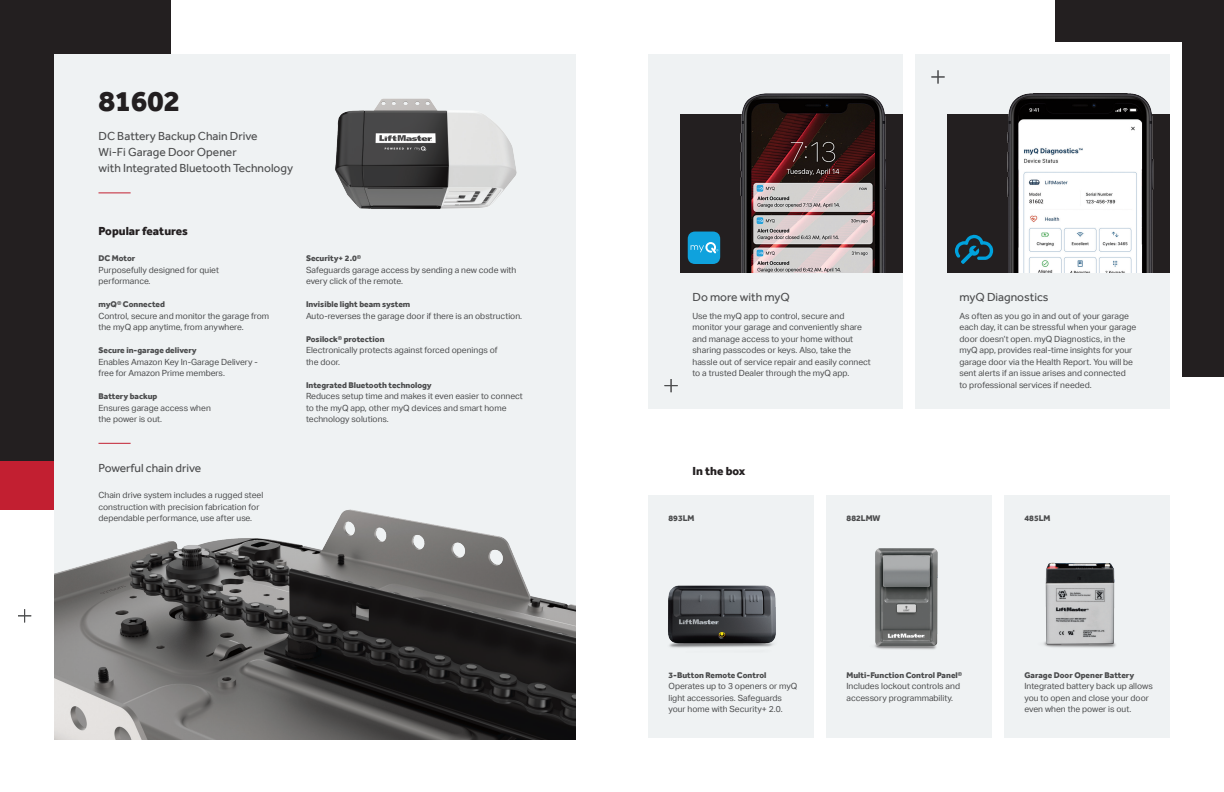
<style>
.page{position:relative;width:1224px;height:792px;background:#fff}
.page>*{position:absolute;margin:0;border:0;box-sizing:border-box;transform-origin:0 0}
.Model_Number-Inside{font:800 30px "Effra";letter-spacing:-.02em;color:#231f20}
.Model_Number-Descrip{font:12px/16px "Effra";color:#4b4c4d}
.Product_Feature{font:12px "Effra";color:#4b4c4d}
.Headline{font:800 12px "Effra";color:#231f20}
.Body{font:8.5px/11.5px "Aktiv Grotesk";color:#4b4c4d}
.Subhead{font:800 8.5px "Effra";color:#4b4c4d}
.Model_Number-In_The{font:800 8.5px "Effra";color:#4b4c4d}
</style>
<div class="page">
<div style="left:1056px;top:0;width:168px;height:376px;background:#231f20"></div>
<div style="left:634px;top:42px;width:548px;height:697px;background:#fff"></div>
<div style="left:915px;top:54px;width:255px;height:355px;background:#eff2f3"></div>
<div style="left:0;top:460px;width:171px;height:50px;background:#c21f31"></div>
<div style="left:0;top:0;width:171px;height:461px;background:#231f20"></div>
<div style="left:54px;top:54px;width:522px;height:684px;background:#eff2f3"></div>
<div style="left:648px;top:54px;width:255px;height:355px;background:#eff2f3"></div>
<div style="left:648px;top:495px;width:166px;height:243px;background:#eff2f3"></div>
<div style="left:826px;top:495px;width:166px;height:243px;background:#eff2f3"></div>
<div style="left:1004px;top:495px;width:166px;height:243px;background:#eff2f3"></div>
<svg style="left:664px;top:379px;width:14px;height:13px"></svg>
<img style="left:54px;top:509px;width:522px;height:231px">
<svg style="left:931px;top:70px;width:14px;height:14px"></svg>
<svg style="left:18px;top:609px;width:13px;height:13px"></svg>
<img style="left:335px;top:98px;width:182px;height:111px">
<img style="left:1043px;top:562px;width:73px;height:86px">
<img style="left:1045px;top:563px;width:69px;height:81px">
<div style="left:680px;top:114px;width:223px;height:158px;background:#231f20"></div>
<img style="left:740px;top:93px;width:146px;height:179px">
<div style="left:947px;top:114px;width:223px;height:158px;background:#231f20"></div>
<img style="left:1007px;top:93px;width:147px;height:179px">
<img style="left:874px;top:548px;width:64px;height:102px">
<img style="left:668px;top:585px;width:108px;height:63px">
<svg style="left:688px;top:232px;width:32px;height:32px"></svg>
<svg style="left:955px;top:235px;width:38px;height:29px"></svg>
<hr style="left:98px;top:192px;width:33px;height:1px;background:#c21f31">
<hr style="left:98px;top:443px;width:33px;height:1px;background:#c21f31">
<p class="Model_Number-Inside" style="left:98px;top:83px;width:83px">81602</p>
<p class="Model_Number-Descrip" style="left:98px;top:128px;width:161px">DC Battery Backup Chain Drive</p>
<p class="Model_Number-Descrip" style="left:98px;top:144px;width:196px">Wi-Fi Garage Door Opener<br>with Integrated Bluetooth Technology</p>
<p class="Headline" style="left:98px;top:224px;width:91px">Popular features</p>
<p class="Subhead" style="left:98px;top:253px;width:38px">DC Motor</p>
<p class="Body" style="left:98px;top:264px;width:122px">Purposefully designed for quiet performance.</p>
<p class="Subhead" style="left:98px;top:299px;width:68px">myQ® Connected</p>
<p class="Body" style="left:98px;top:310px;width:172px">Control, secure and monitor the garage from the myQ app anytime, from anywhere.</p>
<p class="Subhead" style="left:98px;top:345px;width:100px">Secure in-garage delivery</p>
<p class="Body" style="left:98px;top:356px;width:161px">Enables Amazon Key In-Garage Delivery - free for Amazon Prime members.</p>
<p class="Subhead" style="left:98px;top:391px;width:60px">Battery backup</p>
<p class="Body" style="left:98px;top:402px;width:114px">Ensures garage access when the power is out.</p>
<p class="Subhead" style="left:306px;top:253px;width:57px">Security+ 2.0®</p>
<p class="Body" style="left:306px;top:264px;width:212px">Safeguards garage access by sending a new code with every click of the remote.</p>
<p class="Subhead" style="left:306px;top:299px;width:106px">Invisible light beam system</p>
<p class="Body" style="left:306px;top:310px;width:218px">Auto-reverses the garage door if there is an obstruction.</p>
<p class="Subhead" style="left:306px;top:334px;width:80px">Posilock® protection</p>
<p class="Body" style="left:306px;top:345px;width:193px">Electronically protects against forced openings of the door.</p>
<p class="Subhead" style="left:306px;top:380px;width:127px">Integrated Bluetooth technology</p>
<p class="Body" style="left:306px;top:391px;width:218px">Reduces setup time and makes it even easier to connect to the myQ app, other myQ devices and smart home technology solutions.</p>
<p class="Product_Feature" style="left:692px;top:290px;width:99px">Do more with myQ</p>
<p class="Body" style="left:692px;top:310px;width:180px">Use the myQ app to control, secure and monitor your garage and conveniently share and manage access to your home without sharing passcodes or keys. Also, take the hassle out of service repair and easily connect to a trusted Dealer through the myQ app.</p>
<p class="Model_Number-Descrip" style="left:98px;top:460px;width:104px">Powerful chain drive</p>
<p class="Headline" style="left:692px;top:463px;width:55px">In the box</p>
<p class="Product_Feature" style="left:960px;top:290px;width:91px">myQ Diagnostics</p>
<p class="Body" style="left:960px;top:310px;width:178px">As often as you go in and out of your garage each day, it can be stressful when your garage door doesn’t open. myQ Diagnostics, in the myQ app, provides real-time insights for your garage door via the Health Report. You will be sent alerts if an issue arises and connected<br>to professional services if needed.</p>
<p class="Body" style="left:98px;top:490px;width:166px">Chain drive system includes a rugged steel construction with precision fabrication for dependable performance, use after use.</p>
<p class="Model_Number-In_The" style="left:668px;top:513px;width:28px">893LM</p>
<p class="Model_Number-In_The" style="left:847px;top:513px;width:35px">882LMW</p>
<p class="Model_Number-In_The" style="left:1024px;top:513px;width:28px">485LM</p>
<p class="Subhead" style="left:668px;top:670px;width:99px">3-Button Remote Control</p>
<p class="Body" style="left:668px;top:680px;width:130px">Operates up to 3 openers or myQ light accessories. Safeguards your home with Security+ 2.0.</p>
<p class="Subhead" style="left:846px;top:670px;width:117px">Multi-Function Control Panel®</p>
<p class="Body" style="left:846px;top:680px;width:115px">Includes lockout controls and accessory programmability.</p>
<p class="Subhead" style="left:1024px;top:670px;width:111px">Garage Door Opener Battery</p>
<p class="Body" style="left:1024px;top:680px;width:130px">Integrated battery back up allows you to open and close your door even when the power is out.</p>
</div>
